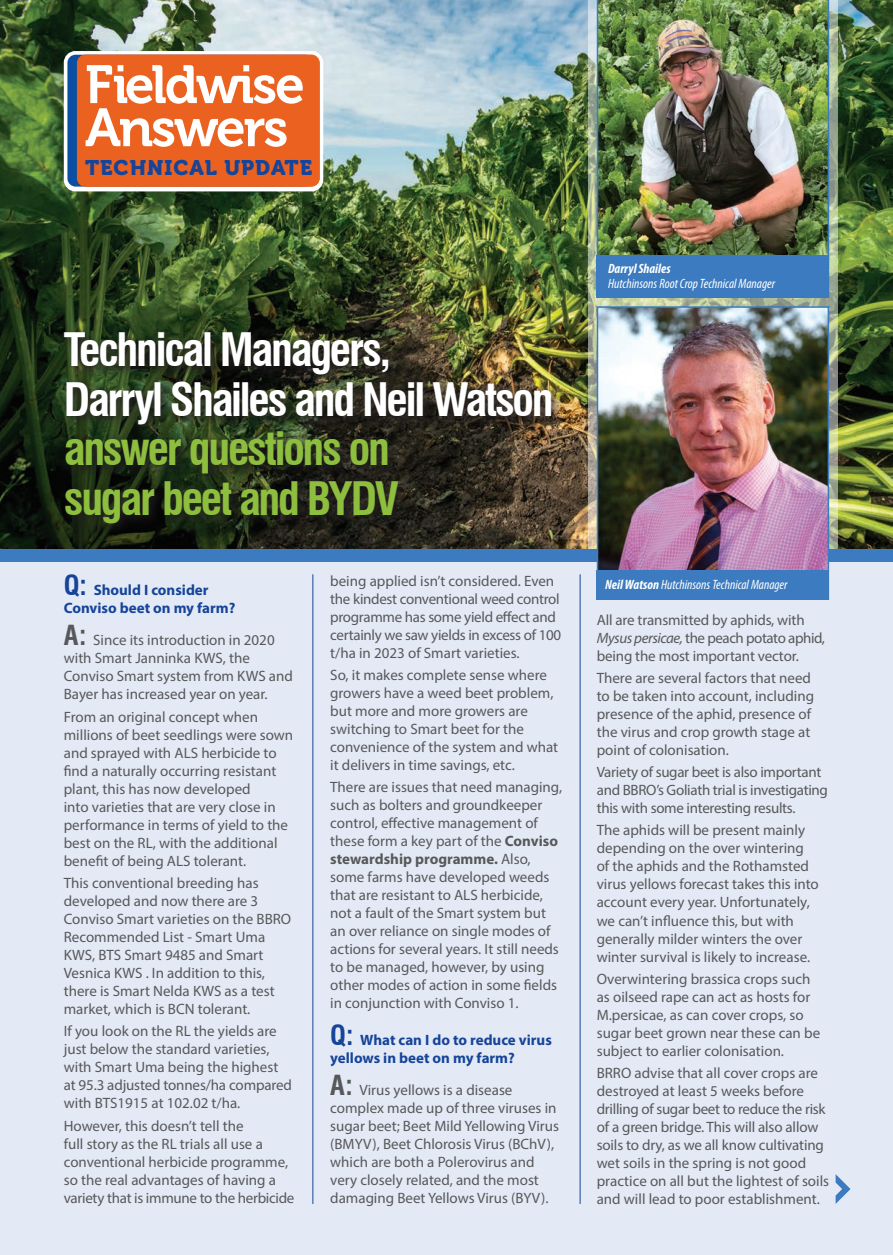
<style>
.page{position:relative;width:893px;height:1255px;background:#fff}
.page>*{position:absolute;margin:0;border:0;box-sizing:border-box;transform-origin:0 0}
.t1{font:53.4px "Museo 700";letter-spacing:-.04em;color:#fff}
.t2{font:700 condensed 45px/49.5px "Swiss 721 BT";letter-spacing:-.05em;color:#fff}
.t3{font:21px "Museo 900";letter-spacing:.045em;color:#164499}
.t4{font:15px/18px "Myriad Pro";color:#57585a}
.t5{font:15px/18px "Myriad Pro";letter-spacing:-.02em;color:#57585a}
.t6{font:700 15px/18px "Myriad Pro";color:#164499}
.t7{font:italic condensed 13.5px "Myriad Pro";color:#fff}
.t8{font:italic 700 condensed 13.5px "Myriad Pro";color:#fff}
.s1{color:#8dbe3e}
.s2{font-family:"Swiss 721 BT";font-stretch:condensed;font-size:27px}
.s3{font-family:"Swiss 721 BT";font-weight:700;font-stretch:condensed;font-size:27px}
.s4{font-weight:700}
.s5{font-style:italic}
</style>
<div class="page">
<img style="left:0;top:0;width:893px;height:549px">
<svg style="left:588px;top:0;width:250px;height:549px;background:#adb79e"></svg>
<div style="left:0;top:561px;width:893px;height:693px;background:#e4eaf5"></div>
<div style="left:0;top:549px;width:893px;height:12px;background:#3c7bbf"></div>
<hr style="left:312px;top:574px;width:1px;height:629px;background:#164499">
<div style="left:64px;top:51px;width:259px;height:140px;border:7px solid #fff;border-radius:8px"></div>
<div style="left:67px;top:55px;width:246px;height:131px;background:#0a4fa2;border-radius:8px"></div>
<div style="left:77px;top:55px;width:242px;height:131px;background:#eb6220;border-radius:8px"></div>
<div style="left:77px;top:55px;width:243px;height:131px;border:1px solid #eb6220;border-radius:8px"></div>
<svg style="left:59px;top:326px;width:505px;height:209px;background:#2f311f"></svg>
<hr style="left:580px;top:574px;width:1px;height:629px;background:#164499">
<img style="left:597px;top:0;width:232px;height:255px">
<div style="left:597px;top:255px;width:232px;height:43px;background:#3c7bbf"></div>
<img style="left:600px;top:309px;width:226px;height:261px">
<div style="left:597px;top:306px;width:232px;height:294px;border:2px solid #3c7bbf"></div>
<div style="left:597px;top:570px;width:232px;height:30px;background:#3c7bbf"></div>
<svg style="left:836px;top:1174px;width:14px;height:29px"></svg>
<p class="t1" style="left:85px;top:55px;width:221px">Fieldwise</p>
<p class="t1" style="left:85px;top:98px;width:205px">Answers</p>
<p class="t3" style="left:85px;top:155px;width:229px">TECHNICAL UPDATE</p>
<p class="t2" style="left:64px;top:325px;width:491px">Technical Managers,<br>Darryl Shailes and Neil Watson <span class="s1">answer questions on<br>sugar beet and BYDV</span></p>
<p class="t6" style="left:64px;top:580px;width:173px"><span class="s2">Q:</span> Should I consider<br>Conviso beet on my farm?</p>
<p class="t4" style="left:64px;top:631px;width:231px"><span class="s3">A:</span> Since its introduction in 2020 with Smart Janninka KWS, the<br>Conviso Smart system from KWS and<br>Bayer has increased year on year.</p>
<p class="t4" style="left:64px;top:707px;width:231px">From an original concept when millions of beet seedlings were sown and sprayed with ALS herbicide to find a naturally occurring resistant plant, this has now developed<br>into varieties that are very close in performance in terms of yield to the best on the RL, with the additional benefit of being ALS tolerant.</p>
<p class="t4" style="left:64px;top:873px;width:229px">This conventional breeding has developed and now there are 3<br>Conviso Smart varieties on the BBRO<br>Recommended List - Smart Uma<br>KWS, BTS Smart 9485 and Smart<br>Vesnica KWS . In addition to this, there is Smart Nelda KWS as a test market, which is BCN tolerant.</p>
<p class="t4" style="left:64px;top:1021px;width:230px">If you look on the RL the yields are just below the standard varieties, with Smart Uma being the highest at 95.3 adjusted tonnes/ha compared with BTS1915 at 102.02 t/ha.</p>
<p class="t4" style="left:64px;top:1116px;width:232px">However, this doesn’t tell the<br>full story as the RL trials all use a conventional herbicide programme, so the real advantages of having a variety that is immune to the herbicide</p>
<p class="t5" style="left:330px;top:571px;width:232px">being applied isn’t considered. Even the kindest conventional weed control programme has some yield effect and certainly we saw yields in excess of 100 t/ha in 2023 of Smart varieties.</p>
<p class="t4" style="left:330px;top:665px;width:229px">So, it makes complete sense where growers have a weed beet problem, but more and more growers are switching to Smart beet for the convenience of the system and what it delivers in time savings, etc.</p>
<p class="t4" style="left:330px;top:777px;width:233px">There are issues that need managing, such as bolters and groundkeeper control, effective management of these form a key part of the <span class="s4">Conviso stewardship programme.</span> Also, some farms have developed weeds that are resistant to ALS herbicide, not a fault of the Smart system but an over reliance on single modes of actions for several years. It still needs to be managed, however, by using other modes of action in some fields in conjunction with Conviso 1.</p>
<p class="t6" style="left:330px;top:1030px;width:223px"><span class="s2">Q:</span> What can I do to reduce virus yellows in beet on my farm?</p>
<p class="t4" style="left:330px;top:1081px;width:230px"><span class="s3">A:</span> Virus yellows is a disease complex made up of three viruses in sugar beet; Beet Mild Yellowing Virus (BMYV), Beet Chlorosis Virus (BChV), which are both a Polerovirus and very closely related, and the most damaging Beet Yellows Virus (BYV).</p>
<p class="t8" style="left:608px;top:260px;width:64px">Darryl Shailes</p>
<p class="t7" style="left:608px;top:275px;width:169px">Hutchinsons Root Crop Technical Manager</p>
<p class="t7" style="left:605px;top:576px;width:184px"><span class="s4">Neil Watson</span> Hutchinsons Technical Manager</p>
<p class="t4" style="left:597px;top:610px;width:230px">All are transmitted by aphids, with<br><span class="s5">Mysus persicae,</span> the peach potato aphid, being the most important vector.</p>
<p class="t4" style="left:597px;top:668px;width:219px">There are several factors that need to be taken into account, including presence of the aphid, presence of the virus and crop growth stage at point of colonisation.</p>
<p class="t5" style="left:597px;top:762px;width:233px">Variety of sugar beet is also important and BBRO’s Goliath trial is investigating this with some interesting results.</p>
<p class="t4" style="left:597px;top:821px;width:224px">The aphids will be present mainly depending on the over wintering of the aphids and the Rothamsted virus yellows forecast takes this into account every year. Unfortunately, we can’t influence this, but with generally milder winters the over winter survival is likely to increase.</p>
<p class="t4" style="left:597px;top:969px;width:225px">Overwintering brassica crops such as oilseed rape can act as hosts for M.persicae, as can cover crops, so sugar beet grown near these can be subject to earlier colonisation.</p>
<p class="t4" style="left:597px;top:1063px;width:234px">BRRO advise that all cover crops are destroyed at least 5 weeks before drilling of sugar beet to reduce the risk of a green bridge. This will also allow soils to dry, as we all know cultivating wet soils in the spring is not good practice on all but the lightest of soils and will lead to poor establishment.</p>
</div>
